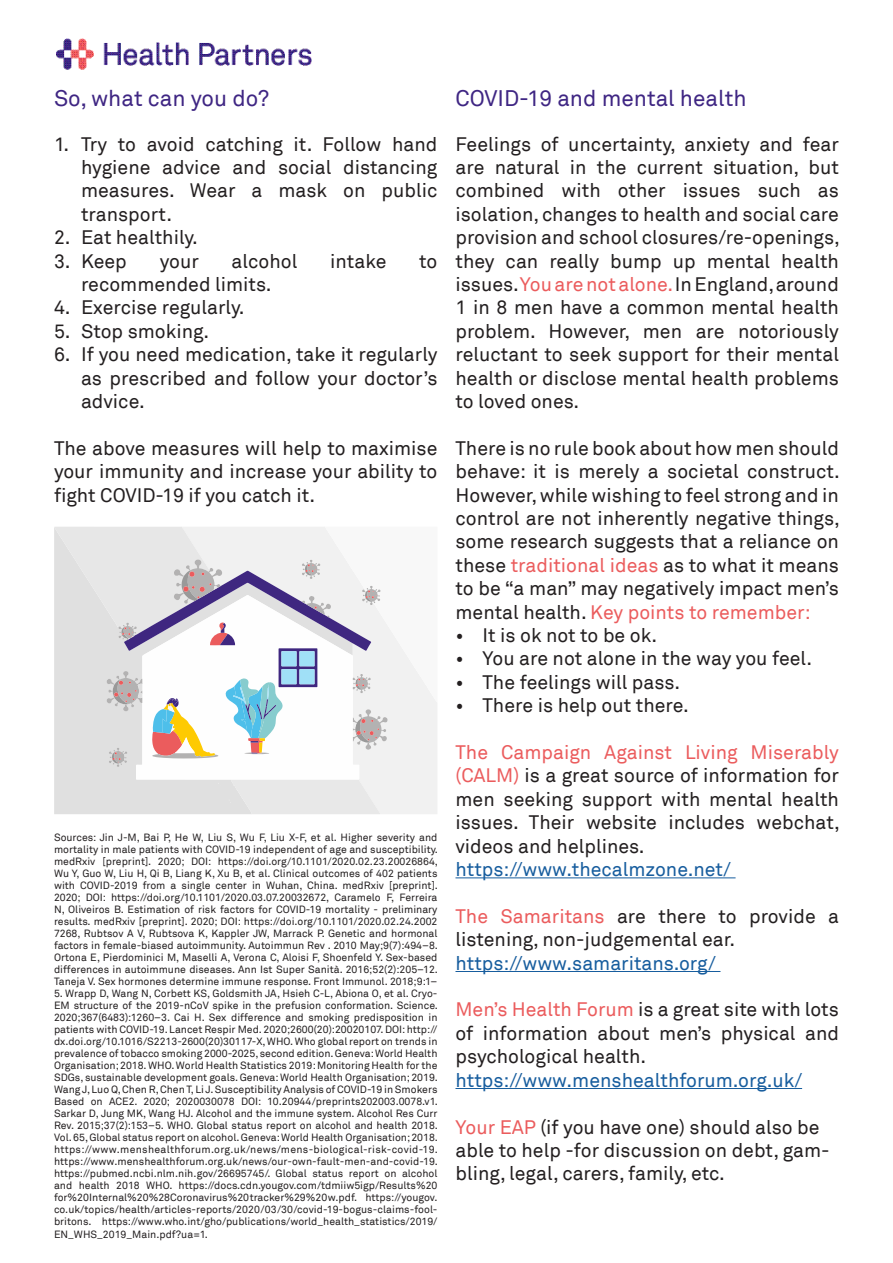
<style>
.page{position:relative;width:893px;height:1263px;background:#fff}
.page>*{position:absolute;margin:0;border:0;box-sizing:border-box;transform-origin:0 0}
.t1{font:22.5px "Akkurat";color:#3f2683}
.t2{font:19.5px/23.4px "Akkurat";color:#231f20;text-align:justify}
.t3{font:19.5px "Akkurat";color:#175d9e}
.t4{font:10.5px/12px "Akkurat";color:#231f20;text-align:justify}
.s1{color:#eb5c5d}
</style>
<div class="page">
<img style="left:56px;top:38px;width:256px;height:32px">
<hr style="left:455px;top:877px;width:281px;height:1px;background:#175d9e">
<hr style="left:455px;top:971px;width:265px;height:1px;background:#175d9e">
<hr style="left:455px;top:1088px;width:347px;height:1px;background:#175d9e">
<svg style="left:54px;top:527px;width:383px;height:287px"></svg>
<p class="t1" style="left:54px;top:85px;width:217px">So, what can you do?</p>
<p class="t2" style="left:81px;top:133px;width:358px;text-indent:-27px">1. Try to avoid catching it. Follow hand hygiene advice and social distancing measures. Wear a mask on public transport.</p>
<p class="t2" style="left:54px;top:226px;width:145px">2. Eat healthily.</p>
<p class="t2" style="left:54px;top:250px;width:74px">3. Keep</p>
<p class="t2" style="left:160px;top:250px;width:41px">your</p>
<p class="t2" style="left:232px;top:250px;width:67px">alcohol</p>
<p class="t2" style="left:330px;top:250px;width:58px">intake</p>
<p class="t2" style="left:419px;top:250px;width:20px">to</p>
<p class="t2" style="left:81px;top:273px;width:192px">recommended limits.</p>
<p class="t2" style="left:54px;top:296px;width:192px">4. Exercise regularly.</p>
<p class="t2" style="left:54px;top:320px;width:157px">5. Stop smoking.</p>
<p class="t2" style="left:81px;top:343px;width:358px;text-indent:-27px">6. If you need medication, take it regularly as prescribed and follow your doctor’s advice.</p>
<p class="t2" style="left:54px;top:437px;width:385px">The above measures will help to maximise your immunity and increase your ability to fight COVID-19 if you catch it.</p>
<p class="t4" style="left:54px;top:832px;width:385px">Sources: Jin J-M, Bai P, He W, Liu S, Wu F, Liu X-F, et al. Higher severity and mortality in male patients with COVID-19 independent of age and susceptibility. medRxiv [preprint]. 2020; DOI: https://doi.org/10.1101/2020.02.23.20026864, Wu Y, Guo W, Liu H, Qi B, Liang K, Xu B, et al. Clinical outcomes of 402 patients with COVID-2019 from a single center in Wuhan, China. medRxiv [preprint].<br>2020; DOI: https://doi.org/10.1101/2020.03.07.20032672, Caramelo F, Ferreira N, Oliveiros B. Estimation of risk factors for COVID-19 mortality - preliminary results. medRxiv [preprint]. 2020; DOI: https://doi.org/10.1101/2020.02.24.2002<br>7268, Rubtsov A V, Rubtsova K, Kappler JW, Marrack P. Genetic and hormonal factors in female-biased autoimmunity. Autoimmun Rev . 2010 May;9(7):494–8.<br>Ortona E, Pierdominici M, Maselli A, Verona C, Aloisi F, Shoenfeld Y. Sex-based differences in autoimmune diseases. Ann Ist Super Sanità. 2016;52(2):205–12.<br>Taneja V. Sex hormones determine immune response. Front Immunol. 2018;9:1–</p>
<p class="t4" style="left:54px;top:988px;width:386px">5. Wrapp D, Wang N, Corbett KS, Goldsmith JA, Hsieh C-L, Abiona O, et al. Cryo-EM structure of the 2019-nCoV spike in the prefusion conformation. Science.<br>2020;367(6483):1260–3. Cai H. Sex difference and smoking predisposition in patients with COVID-19. Lancet Respir Med. 2020;2600(20):20020107. DOI: http:// dx.doi.org/10.1016/S2213-2600(20)30117-X, WHO. Who global report on trends in prevalence of tobacco smoking 2000-2025, second edition. Geneva: World Health Organisation; 2018. WHO. World Health Statistics 2019: Monitoring Health for the SDGs, sustainable development goals. Geneva: World Health Organisation; 2019.<br>Wang J, Luo Q, Chen R, Chen T, Li J. Susceptibility Analysis of COVID-19 in Smokers Based on ACE2. 2020; 2020030078 DOI: 10.20944/preprints202003.0078.v1.<br>Sarkar D, Jung MK, Wang HJ. Alcohol and the immune system. Alcohol Res Curr Rev. 2015;37(2):153–5. WHO. Global status report on alcohol and health 2018.<br>Vol. 65, Global status report on alcohol. Geneva: World Health Organisation; 2018. https://www.menshealthforum.org.uk/news/mens-biological-risk-covid-19. https://www.menshealthforum.org.uk/news/our-own-fault-men-and-covid-19. https://pubmed.ncbi.nlm.nih.gov/26695745/. Global status report on alcohol and health 2018 WHO. https://docs.cdn.yougov.com/tdmiiw5igp/Results%20 for%20Internal%20%28Coronavirus%20tracker%29%20w.pdf. https://yougov. co.uk/topics/health/articles-reports/2020/03/30/covid-19-bogus-claims-fool&shy;britons. https://www.who.int/gho/publications/world_health_statistics/2019/ EN_WHS_2019_Main.pdf?ua=1.</p>
<p class="t1" style="left:455px;top:85px;width:293px">COVID-19 and mental health</p>
<p class="t2" style="left:455px;top:133px;width:386px">Feelings of uncertainty, anxiety and fear are natural in the current situation, but combined with other issues such as isolation, changes to health and social care provision and school closures/re-openings, they can really bump up mental health issues. <span class="s1">You are not alone.</span> In England, around 1 in 8 men have a common mental health problem. However, men are notoriously reluctant to seek support for their mental health or disclose mental health problems to loved ones.</p>
<p class="t2" style="left:455px;top:437px;width:386px">There is no rule book about how men should behave: it is merely a societal construct.<br>However, while wishing to feel strong and in control are not inherently negative things, some research suggests that a reliance on these <span class="s1">traditional ideas</span> as to what it means to be “a man” may negatively impact men’s mental health. <span class="s1">Key points to remember:</span></p>
<p class="t2" style="left:455px;top:624px;width:203px">• It is ok not to be ok.</p>
<p class="t2" style="left:455px;top:647px;width:358px">• You are not alone in the way you feel.</p>
<p class="t2" style="left:455px;top:671px;width:226px">• The feelings will pass.</p>
<p class="t2" style="left:455px;top:694px;width:235px">• There is help out there.</p>
<p class="t2" style="left:455px;top:741px;width:386px"><span class="s1">The Campaign Against Living Miserably (CALM)</span> is a great source of information for men seeking support with mental health issues. Their website includes webchat, videos and helplines.</p>
<p class="t3" style="left:455px;top:858px;width:277px">https://www.thecalmzone.net/</p>
<p class="t2" style="left:455px;top:905px;width:385px"><span class="s1">The Samaritans</span> are there to provide a listening, non-judgemental ear.</p>
<p class="t3" style="left:455px;top:951px;width:262px">https://www.samaritans.org/</p>
<p class="t2" style="left:455px;top:998px;width:385px"><span class="s1">Men’s Health Forum</span> is a great site with lots of information about men’s physical and psychological health.</p>
<p class="t3" style="left:455px;top:1068px;width:348px">https://www.menshealthforum.org.uk/</p>
<p class="t2" style="left:455px;top:1115px;width:376px;text-align:left"><span class="s1">Your EAP</span> (if you have one) should also be able to help -for discussion on debt, gam&shy;bling, legal, carers, family, etc.</p>
</div>
